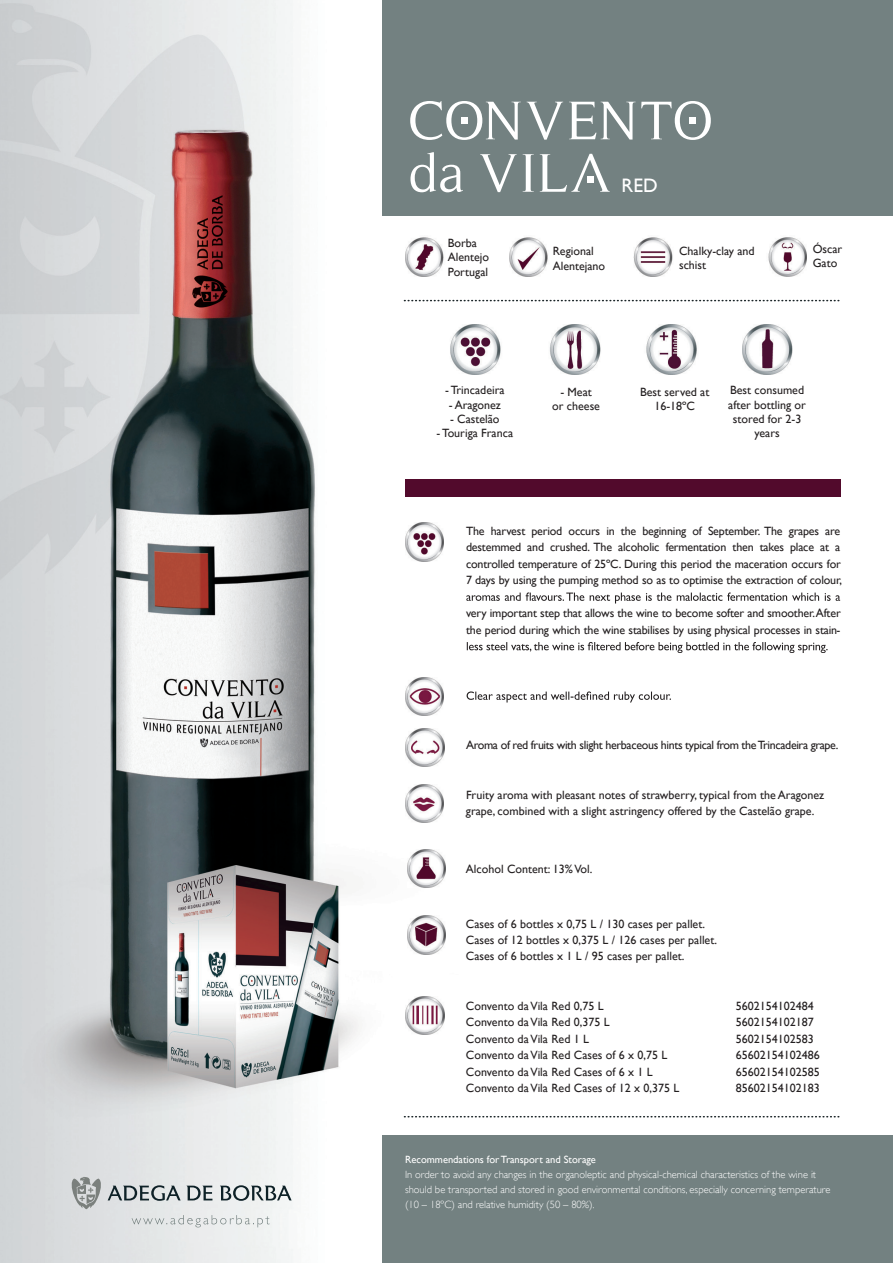
<style>
.page{position:relative;width:893px;height:1263px;background:#fff}
.page>*{position:absolute;margin:0;border:0;box-sizing:border-box;transform-origin:0 0}
.t1{font:19.5px "Gill Sans";color:#fff}
.t2{font:12px/14.4px "Gill Sans";color:#231f20}
.t3{font:12px "Gill Sans";letter-spacing:-.03em;color:#231f20}
.t4{font:300 10.5px/15px "Gill Sans";color:#fff}
.t5{font:10.5px "Gill Sans";color:#fff}
</style>
<div class="page">
<img style="left:0;top:0;width:646px;height:1263px">
<svg style="left:178px;top:1215px;width:92px;height:12px"></svg>
<svg style="left:71px;top:1177px;width:31px;height:32px"></svg>
<svg style="left:187px;top:1186px;width:25px;height:14px"></svg>
<svg style="left:108px;top:1185px;width:73px;height:16px"></svg>
<svg style="left:220px;top:1185px;width:72px;height:16px"></svg>
<div style="left:382px;top:0;width:511px;height:216px;background:#738181"></div>
<div style="left:382px;top:1135px;width:511px;height:128px;background:#738181"></div>
<img style="left:406px;top:236px;width:400px;height:40px">
<img style="left:406px;top:523px;width:38px;height:38px">
<img style="left:406px;top:677px;width:38px;height:39px">
<img style="left:406px;top:729px;width:38px;height:38px">
<img style="left:406px;top:785px;width:38px;height:38px">
<img style="left:407px;top:849px;width:38px;height:38px">
<img style="left:407px;top:916px;width:38px;height:38px">
<img style="left:406px;top:996px;width:38px;height:38px">
<svg style="left:404px;top:1116px;width:435px;height:1px"></svg>
<svg style="left:404px;top:300px;width:435px;height:1px"></svg>
<div style="left:406px;top:480px;width:435px;height:17px;background:#520a2c"></div>
<img style="left:407px;top:325px;width:385px;height:50px">
<svg style="left:466px;top:592px;width:374px;height:11px"></svg>
<svg style="left:467px;top:642px;width:361px;height:11px"></svg>
<svg style="left:467px;top:691px;width:204px;height:11px"></svg>
<svg style="left:410px;top:101px;width:111px;height:39px"></svg>
<svg style="left:527px;top:102px;width:36px;height:38px"></svg>
<div style="left:461px;top:118px;width:7px;height:6px;background:#fff"></div>
<svg style="left:569px;top:101px;width:142px;height:39px"></svg>
<svg style="left:410px;top:152px;width:53px;height:40px"></svg>
<svg style="left:480px;top:154px;width:37px;height:38px"></svg>
<svg style="left:523px;top:154px;width:11px;height:38px"></svg>
<svg style="left:540px;top:154px;width:70px;height:38px"></svg>
<div style="left:587px;top:176px;width:7px;height:7px;background:#fff"></div>
<h1 class="t1" style="left:622px;top:174px;width:38px">RED</h1>
<p class="t2" style="left:448px;top:236px;width:43px">Borba<br>Alentejo<br>Portugal</p>
<p class="t2" style="left:553px;top:244px;width:54px">Regional<br>Alentejano</p>
<p class="t2" style="left:679px;top:243px;width:77px">Chalky-clay and schist</p>
<p class="t2" style="left:813px;top:242px;width:31px">Óscar<br>Gato</p>
<p class="t2" style="left:445px;top:383px;width:61px">- Trincadeira</p>
<p class="t2" style="left:449px;top:397px;width:54px">- Aragonez</p>
<p class="t2" style="left:450px;top:412px;width:51px">- Castelão</p>
<p class="t2" style="left:436px;top:426px;width:78px">- Touriga Franca</p>
<p class="t2" style="left:552px;top:384px;width:49px;text-align:center">- Meat<br>or cheese</p>
<p class="t2" style="left:640px;top:384px;width:71px;text-align:center">Best served at<br>16-18ºC</p>
<p class="t2" style="left:728px;top:383px;width:79px;text-align:center">Best consumed after bottling or stored for 2-3 years</p>
<p class="t2" style="left:466px;top:522px;width:378px;line-height:16.5px">The harvest period occurs in the beginning of September. The grapes are destemmed and crushed. The alcoholic fermentation then takes place at a controlled temperature of 25ºC. During this period the maceration occurs for 7 days by using the pumping method so as to optimise the extraction of colour,</p>
<p class="t2" style="left:466px;top:605px;width:376px;line-height:16.5px">very important step that allows the wine to become softer and smoother.After the period during which the wine stabilises by using physical processes in stain-</p>
<p class="t3" style="left:466px;top:738px;width:374px">Aroma of red fruits with slight herbaceous hints typical from theTrincadeira grape.</p>
<p class="t2" style="left:466px;top:786px;width:360px;line-height:16.5px">Fruity aroma with pleasant notes of strawberry, typical from the Aragonez grape, combined with a slight astringency offered by the Castelão grape.</p>
<p class="t2" style="left:466px;top:861px;width:128px">Alcohol Content: 13%Vol.</p>
<p class="t2" style="left:466px;top:917px;width:253px;line-height:15.3px">Cases of 6 bottles x 0,75 L / 130 cases per pallet.<br>Cases of 12 bottles x 0,375 L / 126 cases per pallet.</p>
<p class="t2" style="left:466px;top:949px;width:220px">Cases of 6 bottles x 1 L / 95 cases per pallet.</p>
<p class="t2" style="left:466px;top:998px;width:139px">Convento daVila Red 0,75 L</p>
<p class="t2" style="left:736px;top:998px;width:79px">5602154102484</p>
<p class="t2" style="left:466px;top:1015px;width:145px">Convento daVila Red 0,375 L</p>
<p class="t2" style="left:736px;top:1015px;width:79px">5602154102187</p>
<p class="t2" style="left:466px;top:1031px;width:125px">Convento daVila Red 1 L</p>
<p class="t2" style="left:736px;top:1031px;width:79px">5602154102583</p>
<p class="t2" style="left:466px;top:1048px;width:203px">Convento daVila Red Cases of 6 x 0,75 L</p>
<p class="t2" style="left:736px;top:1048px;width:85px">65602154102486</p>
<p class="t2" style="left:466px;top:1064px;width:188px">Convento daVila Red Cases of 6 x 1 L</p>
<p class="t2" style="left:736px;top:1064px;width:86px">65602154102585</p>
<p class="t2" style="left:466px;top:1081px;width:215px">Convento daVila Red Cases of 12 x 0,375 L</p>
<p class="t2" style="left:736px;top:1081px;width:86px">85602154102183</p>
<p class="t5" style="left:405px;top:1154px;width:192px">Recommendations for Transport and Storage</p>
<p class="t4" style="left:405px;top:1167px;width:427px">In order to avoid any changes in the organoleptic and physical-chemical characteristics of the wine it should be transported and stored in good environmental conditions, especially concerning temperature (10 – 18ºC) and relative humidity (50 – 80%).</p>
</div>
